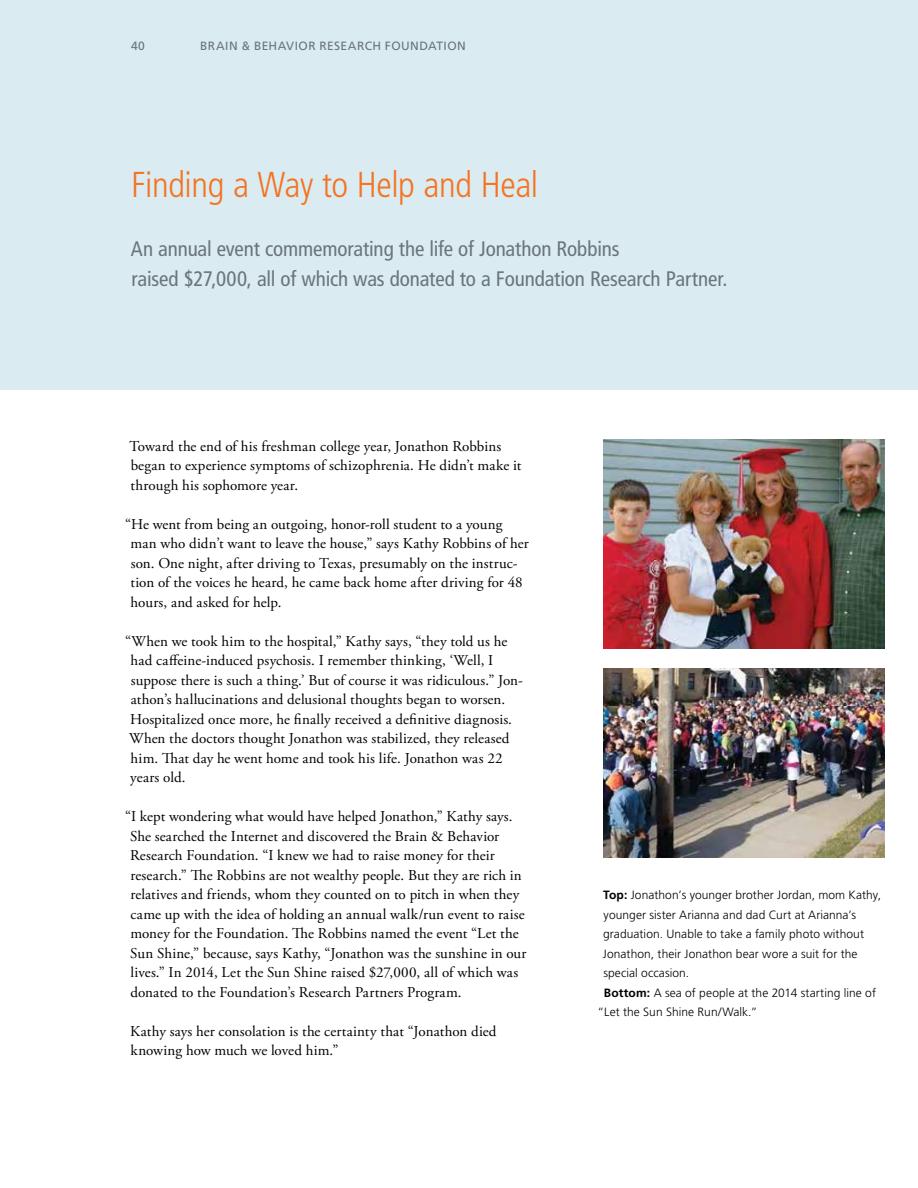
<style>
.page{position:relative;width:918px;height:1188px;background:#fff}
.page>*{position:absolute;margin:0;border:0;box-sizing:border-box;transform-origin:0 0}
.t1{font:300 condensed 36px "Frutiger LT Std";letter-spacing:-.015em;color:#f47421}
.t2{font:condensed 21px/30px "Frutiger LT Std";letter-spacing:-.005em;color:#6a747b}
.t3{font:15px/19.5px "Adobe Garamond Pro";letter-spacing:.005em;color:#000}
.t4{font:300 12px "Frutiger LT Std";letter-spacing:.005em;color:#000}
.t5{font:12px "Frutiger LT Std";letter-spacing:.035em;color:#6a747b}
.s1{font-weight:700}
</style>
<div class="page">
<div style="left:0;top:0;width:918px;height:390px;background:#daebf1"></div>
<img style="left:603px;top:440px;width:281px;height:209px">
<img style="left:603px;top:669px;width:281px;height:189px">
<p class="t5" style="left:131px;top:38px;width:15px">40</p>
<p class="t5" style="left:200px;top:38px;width:267px">BRAIN &amp; BEHAVIOR RESEARCH FOUNDATION</p>
<h1 class="t1" style="left:131px;top:164px;width:409px">Finding a Way to Help and Heal</h1>
<h2 class="t2" style="left:131px;top:234px;width:595px">An annual event commemorating the life of Jonathon Robbins<br>raised $27,000, all of which was donated to a Foundation Research Partner.</h2>
<p class="t3" style="left:129px;top:437px;width:393px">Toward the end of his freshman college year, Jonathon Robbins began to experience symptoms of schizophrenia. He didn’t make it through his sophomore year.</p>
<p class="t3" style="left:130px;top:515px;width:400px;text-indent:-5px">“He went from being an outgoing, honor-roll student to a young man who didn’t want to leave the house,” says Kathy Robbins of her son. One night, after driving to Texas, presumably on the instruc&shy;tion of the voices he heard, he came back home after driving for 48 hours, and asked for help.</p>
<p class="t3" style="left:125px;top:632px;width:399px">“When we took him to the hospital,” Kathy says, “they told us he had caffeine-induced psychosis. I remember thinking, ‘Well, I suppose there is such a thing.’ But of course it was ridiculous.” Jon&shy;athon’s hallucinations and delusional thoughts began to worsen.<br>Hospitalized once more, he finally received a definitive diagnosis.<br>When the doctors thought Jonathon was stabilized, they released him. That day he went home and took his life. Jonathon was 22 years old.</p>
<p class="t3" style="left:130px;top:807px;width:398px;text-indent:-5px">“I kept wondering what would have helped Jonathon,” Kathy says.<br>She searched the Internet and discovered the Brain &amp; Behavior Research Foundation. “I knew we had to raise money for their research.” The Robbins are not wealthy people. But they are rich in relatives and friends, whom they counted on to pitch in when they came up with the idea of holding an annual walk/run event to raise money for the Foundation. The Robbins named the event “Let the Sun Shine,” because, says Kathy, “Jonathon was the sunshine in our lives.” In 2014, Let the Sun Shine raised $27,000, all of which was donated to the Foundation’s Research Partners Program.</p>
<p class="t3" style="left:130px;top:1022px;width:368px">Kathy says her consolation is the certainty that “Jonathon died knowing how much we loved him.”</p>
<p class="t4" style="left:603px;top:888px;width:280px"><span class="s1">Top:</span> Jonathon’s younger brother Jordan, mom Kathy,</p>
<p class="t4" style="left:604px;top:908px;width:254px">younger sister Arianna and dad Curt at Arianna’s</p>
<p class="t4" style="left:603px;top:927px;width:262px">graduation. Unable to take a family photo without</p>
<p class="t4" style="left:603px;top:947px;width:256px">Jonathon, their Jonathon bear wore a suit for the</p>
<p class="t4" style="left:603px;top:966px;width:87px">special occasion.</p>
<p class="t4" style="left:604px;top:986px;width:274px"><span class="s1">Bottom:</span> A sea of people at the 2014 starting line of</p>
<p class="t4" style="left:598px;top:1005px;width:161px">“Let the Sun Shine Run/Walk.”</p>
</div>
